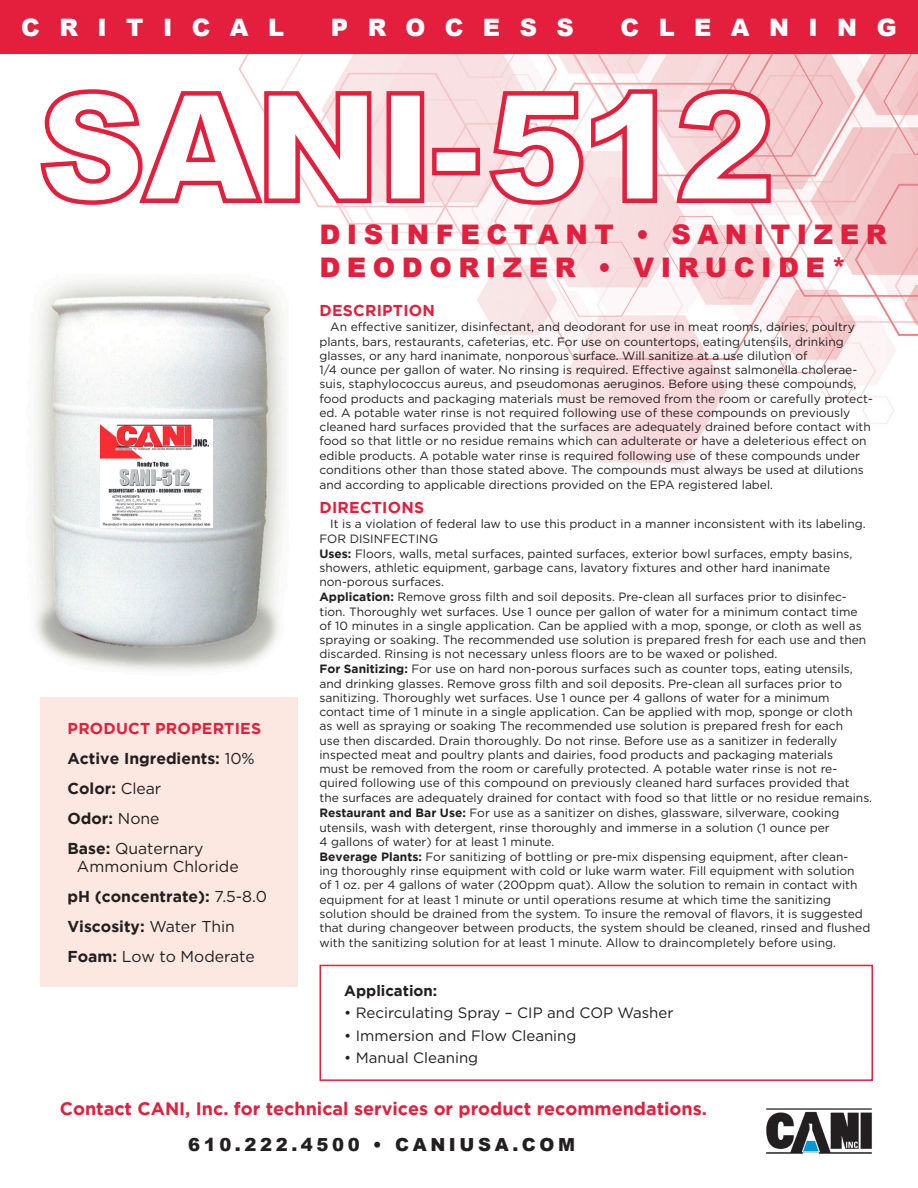
<style>
.page{position:relative;width:918px;height:1188px;background:#fff}
.page>*{position:absolute;margin:0;border:0;box-sizing:border-box;transform-origin:0 0}
.t1{font:900 27px "Arial";letter-spacing:.24em;color:#e31f3d}
.t2{font:900 24px "Arial";letter-spacing:.81em;color:#fff}
.t3{font:700 18px "Gotham";color:#e31f3d}
.t4{font:900 18px "Arial";letter-spacing:.2em;color:#231f20}
.t5{font:700 15.75px "Gotham";color:#231f20}
.t6{font:15.75px "Gotham";color:#231f20}
.t7{font:700 15.75px "Gotham";letter-spacing:.015em;color:#e31f3d}
.t8{font:15px "Gotham";color:#231f20}
.t9{font:700 15px "Gotham";color:#231f20}
.t10{font:12px/14.2px "Gotham";color:#231f20}
.s1{font-weight:400}
.s2{font-weight:700}
</style>
<div class="page">
<img style="left:238px;top:54px;width:680px;height:409px">
<div style="left:0;top:0;width:918px;height:54px;background:#e31f3d"></div>
<img style="left:766px;top:1108px;width:106px;height:46px">
<div style="left:40px;top:698px;width:258px;height:289px;background:#fce8e1"></div>
<img style="left:33px;top:274px;width:255px;height:398px">
<div style="left:320px;top:965px;width:553px;height:116px;border:2px solid #e31f3d"></div>
<img style="left:101px;top:420px;width:112px;height:108px">
<svg style="left:40px;top:86px;width:733px;height:121px"></svg>
<p class="t2" style="left:21px;top:10px;width:264px">CRITICAL</p>
<p class="t2" style="left:331px;top:10px;width:244px">PROCESS</p>
<p class="t2" style="left:621px;top:10px;width:278px">CLEANING</p>
<p class="t7" style="left:68px;top:720px;width:195px">PRODUCT PROPERTIES</p>
<p class="t5" style="left:68px;top:750px;width:189px">Active Ingredients: <span class="s1">10%</span></p>
<p class="t5" style="left:68px;top:780px;width:95px">Color: <span class="s1">Clear</span></p>
<p class="t5" style="left:68px;top:810px;width:94px">Odor: <span class="s1">None</span></p>
<p class="t6" style="left:68px;top:839px;width:138px"><span class="s2">Base:</span> Quaternary</p>
<p class="t6" style="left:77px;top:857px;width:163px">Ammonium Chloride</p>
<p class="t5" style="left:68px;top:888px;width:201px">pH (concentrate): <span class="s1">7.5-8.0</span></p>
<p class="t5" style="left:68px;top:918px;width:169px">Viscosity: <span class="s1">Water Thin</span></p>
<p class="t6" style="left:68px;top:947px;width:189px"><span class="s2">Foam:</span> Low to Moderate</p>
<p class="t1" style="left:320px;top:214px;width:569px">DISINFECTANT • SANITIZER</p>
<p class="t1" style="left:320px;top:247px;width:529px">DEODORIZER • VIRUCIDE*</p>
<p class="t7" style="left:320px;top:302px;width:117px">DESCRIPTION</p>
<p class="t10" style="left:320px;top:320px;width:555px;text-indent:11px">An effective sanitizer, disinfectant, and deodorant for use in meat rooms, dairies, poultry plants, bars, restaurants, cafeterias, etc. For use on countertops, eating utensils, drinking glasses, or any hard inanimate, nonporous surface. Will sanitize at a use dilution of<br>1/4 ounce per gallon of water. No rinsing is required. Effective against salmonella cholerae&shy;suis, staphylococcus aureus, and pseudomonas aeruginos. Before using these compounds, food products and packaging materials must be removed from the room or carefully protect&shy;ed. A potable water rinse is not required following use of these compounds on previously cleaned hard surfaces provided that the surfaces are adequately drained before contact with food so that little or no residue remains which can adulterate or have a deleterious effect on edible products. A potable water rinse is required following use of these compounds under conditions other than those stated above. The compounds must always be used at dilutions and according to applicable directions provided on the EPA registered label.</p>
<p class="t7" style="left:320px;top:498px;width:106px">DIRECTIONS</p>
<p class="t10" style="left:330px;top:516px;width:537px">It is a violation of federal law to use this product in a manner inconsistent with its labeling.</p>
<p class="t10" style="left:320px;top:531px;width:120px">FOR DISINFECTING</p>
<p class="t10" style="left:320px;top:546px;width:534px"><span class="s2">Uses:</span> Floors, walls, metal surfaces, painted surfaces, exterior bowl surfaces, empty basins, showers, athletic equipment, garbage cans, lavatory fixtures and other hard inanimate non-porous surfaces.</p>
<p class="t10" style="left:320px;top:590px;width:548px"><span class="s2">Application:</span> Remove gross filth and soil deposits. Pre-clean all surfaces prior to disinfec&shy;tion. Thoroughly wet surfaces. Use 1 ounce per gallon of water for a minimum contact time of 10 minutes in a single application. Can be applied with a mop, sponge, or cloth as well as spraying or soaking. The recommended use solution is prepared fresh for each use and then discarded. Rinsing is not necessary unless floors are to be waxed or polished.</p>
<p class="t10" style="left:320px;top:662px;width:554px"><span class="s2">For Sanitizing:</span> For use on hard non-porous surfaces such as counter tops, eating utensils, and drinking glasses. Remove gross filth and soil deposits. Pre-clean all surfaces prior to sanitizing. Thoroughly wet surfaces. Use 1 ounce per 4 gallons of water for a minimum contact time of 1 minute in a single application. Can be applied with mop, sponge or cloth<br>as well as spraying or soaking The recommended use solution is prepared fresh for each<br>use then discarded. Drain thoroughly. Do not rinse. Before use as a sanitizer in federally inspected meat and poultry plants and dairies, food products and packaging materials<br>must be removed from the room or carefully protected. A potable water rinse is not re&shy;quired following use of this compound on previously cleaned hard surfaces provided that<br>the surfaces are adequately drained for contact with food so that little or no residue remains.</p>
<p class="t10" style="left:320px;top:806px;width:521px"><span class="s2">Restaurant and Bar Use:</span> For use as a sanitizer on dishes, glassware, silverware, cooking utensils, wash with detergent, rinse thoroughly and immerse in a solution (1 ounce per<br>4 gallons of water) for at least 1 minute.</p>
<p class="t10" style="left:320px;top:849px;width:552px"><span class="s2">Beverage Plants:</span> For sanitizing of bottling or pre-mix dispensing equipment, after clean-<br>ing thoroughly rinse equipment with cold or luke warm water. Fill equipment with solution<br>of 1 oz. per 4 gallons of water (200ppm quat). Allow the solution to remain in contact with equipment for at least 1 minute or until operations resume at which time the sanitizing solution should be drained from the system. To insure the removal of flavors, it is suggested that during changeover between products, the system should be cleaned, rinsed and flushed with the sanitizing solution for at least 1 minute. Allow to draincompletely before using.</p>
<p class="t9" style="left:344px;top:982px;width:95px">Application:</p>
<p class="t8" style="left:344px;top:1003px;width:331px">• Recirculating Spray – CIP and COP Washer</p>
<p class="t8" style="left:344px;top:1026px;width:234px">• Immersion and Flow Cleaning</p>
<p class="t8" style="left:344px;top:1048px;width:135px">• Manual Cleaning</p>
<p class="t3" style="left:60px;top:1098px;width:649px">Contact CANI, Inc. for technical services or product recommendations.</p>
<p class="t4" style="left:188px;top:1132px;width:389px">610.222.4500 • CANIUSA.COM</p>
</div>
